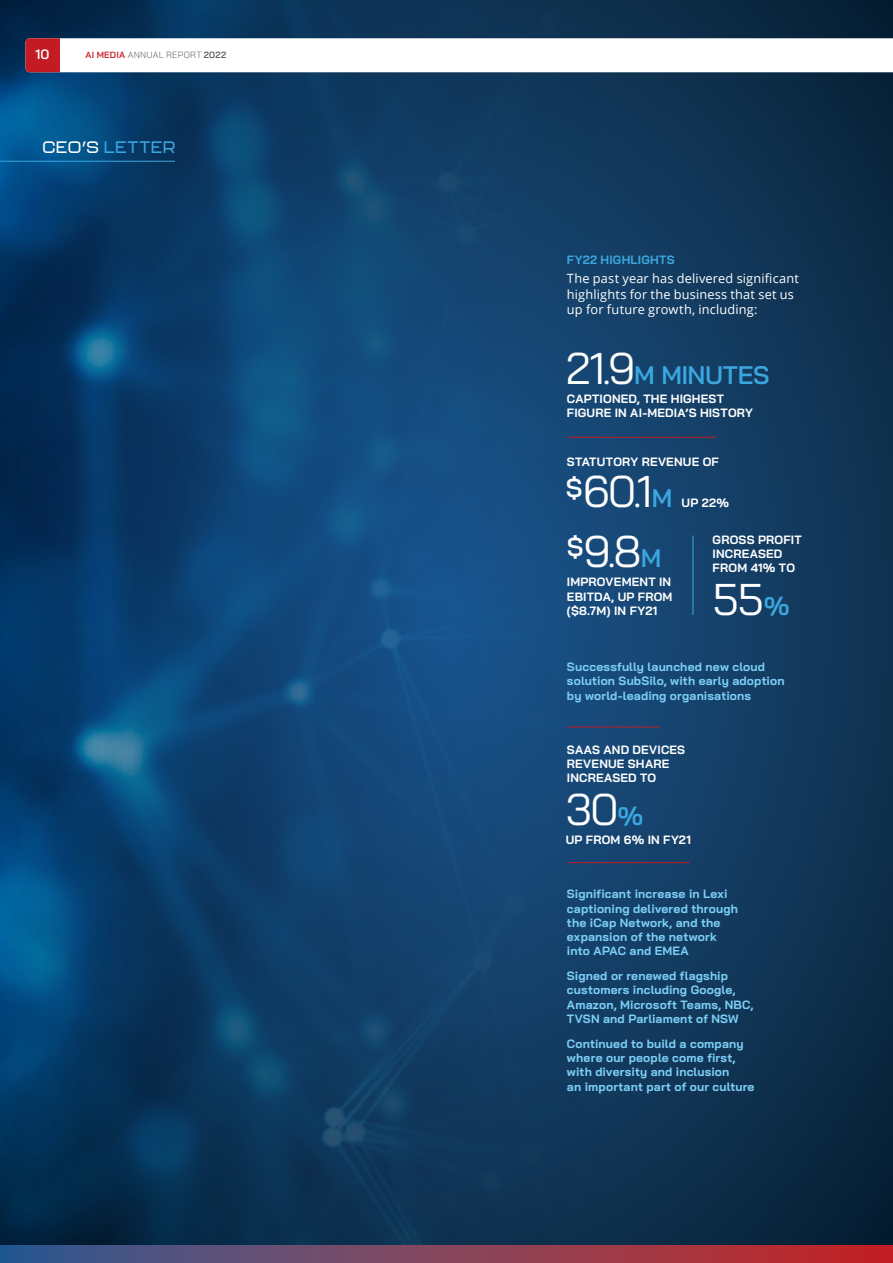
<style>
.page{position:relative;width:893px;height:1263px;background:#fff}
.page>*{position:absolute;margin:0;border:0;box-sizing:border-box;transform-origin:0 0}
.t1{font:44.4px "Bai Jamjuree";color:#fff}
.t2{font:600 25.35px "Bai Jamjuree";letter-spacing:-.02em;color:#3aa7df}
.t3{font:500 16.5px "Kallisto";letter-spacing:.04em;color:#3aa7df}
.t4{font:600 13.5px "Bai Jamjuree";color:#fff}
.t5{font:12.75px/15.5px "Open Sans";letter-spacing:.015em;color:#fff}
.t6{font:700 12px/14.2px "Bai Jamjuree";letter-spacing:.015em;color:#7ccef5}
.t7{font:700 12px/14.2px "Bai Jamjuree";letter-spacing:.015em;color:#fff}
.t8{font:700 12px "Bai Jamjuree";letter-spacing:.015em;color:#3aa7df}
.t9{font:300 9px "Bai Jamjuree";letter-spacing:.03em;color:#575756}
.s1{font-weight:600;color:#c31b23}
.s2{font-weight:600}
.s3{color:#fff}
.s4{font-weight:400;font-size:44.4px;color:#fff}
.s5{font-weight:400;font-size:36px;color:#fff}
.s6{font-size:36px}
.s7{font-weight:600;font-size:25.35px;color:#3aa7df}
</style>
<div class="page">
<img style="left:0;top:0;width:893px;height:1246px">
<hr style="left:0;top:161px;width:175px;height:1px;background:#3aa7df">
<hr style="left:693px;top:535px;width:1px;height:80px;background:#3aa7df">
<hr style="left:567px;top:437px;width:149px;height:1px;background:#c31b23">
<hr style="left:567px;top:727px;width:93px;height:1px;background:#c31b23">
<hr style="left:567px;top:862px;width:123px;height:1px;background:#c31b23">
<svg style="left:0;top:1246px;width:893px;height:17px;background:#7f425c"></svg>
<svg style="left:60px;top:38px;width:833px;height:34px"></svg>
<div style="left:26px;top:38px;width:34px;height:34px;background:#c31b23"></div>
<p class="t4" style="left:35px;top:47px;width:16px">10</p>
<p class="t9" style="left:85px;top:48px;width:142px"><span class="s1">AI MEDIA</span> ANNUAL REPORT <span class="s2">2022</span></p>
<h3 class="t3" style="left:43px;top:137px;width:134px"><span class="s3">CEO’S</span> LETTER</h3>
<p class="t8" style="left:567px;top:252px;width:109px">FY22 HIGHLIGHTS</p>
<p class="t5" style="left:567px;top:271px;width:233px">The past year has delivered significant highlights for the business that set us up for future growth, including:</p>
<h2 class="t2" style="left:566px;top:360px;width:205px"><span class="s4">21</span><span class="s5">.</span><span class="s4">9</span>M MINUTES</h2>
<p class="t7" style="left:567px;top:392px;width:187px">CAPTIONED, THE HIGHEST<br>FIGURE IN AI-MEDIA’S HISTORY</p>
<p class="t7" style="left:567px;top:454px;width:153px">STATUTORY REVENUE OF</p>
<p class="t7" style="left:682px;top:496px;width:49px">UP 22%</p>
<h1 class="t1" style="left:566px;top:454px;width:108px"><sup>$</sup>60<span class="s6">.</span>1<span class="s7">M</span></h1>
<h1 class="t1" style="left:567px;top:513px;width:96px"><sup>$</sup>9<span class="s6">.</span>8<span class="s7">M</span></h1>
<p class="t7" style="left:713px;top:533px;width:91px">GROSS PROFIT<br>INCREASED<br>FROM 41% TO</p>
<h1 class="t1" style="left:713px;top:561px;width:78px">55<span class="s7">%</span></h1>
<p class="t7" style="left:567px;top:575px;width:107px;text-align:justify">IMPROVEMENT IN EBITDA, UP FROM ($8.7M) IN FY21</p>
<p class="t6" style="left:567px;top:660px;width:219px">Successfully launched new cloud solution SubSilo, with early adoption by world-leading organisations</p>
<p class="t7" style="left:567px;top:742px;width:120px">SAAS AND DEVICES<br>REVENUE SHARE<br>INCREASED TO</p>
<h1 class="t1" style="left:566px;top:771px;width:79px">30<span class="s7">%</span></h1>
<p class="t7" style="left:566px;top:833px;width:127px">UP FROM 6% IN FY21</p>
<p class="t6" style="left:567px;top:887px;width:172px">Significant increase in Lexi captioning delivered through the iCap Network, and the expansion of the network into APAC and EMEA</p>
<p class="t6" style="left:567px;top:969px;width:188px">Signed or renewed flagship customers including Google,<br>Amazon, Microsoft Teams, NBC,<br>TVSN and Parliament of NSW</p>
<p class="t6" style="left:567px;top:1036px;width:189px">Continued to build a company where our people come first, with diversity and inclusion<br>an important part of our culture</p>
</div>
